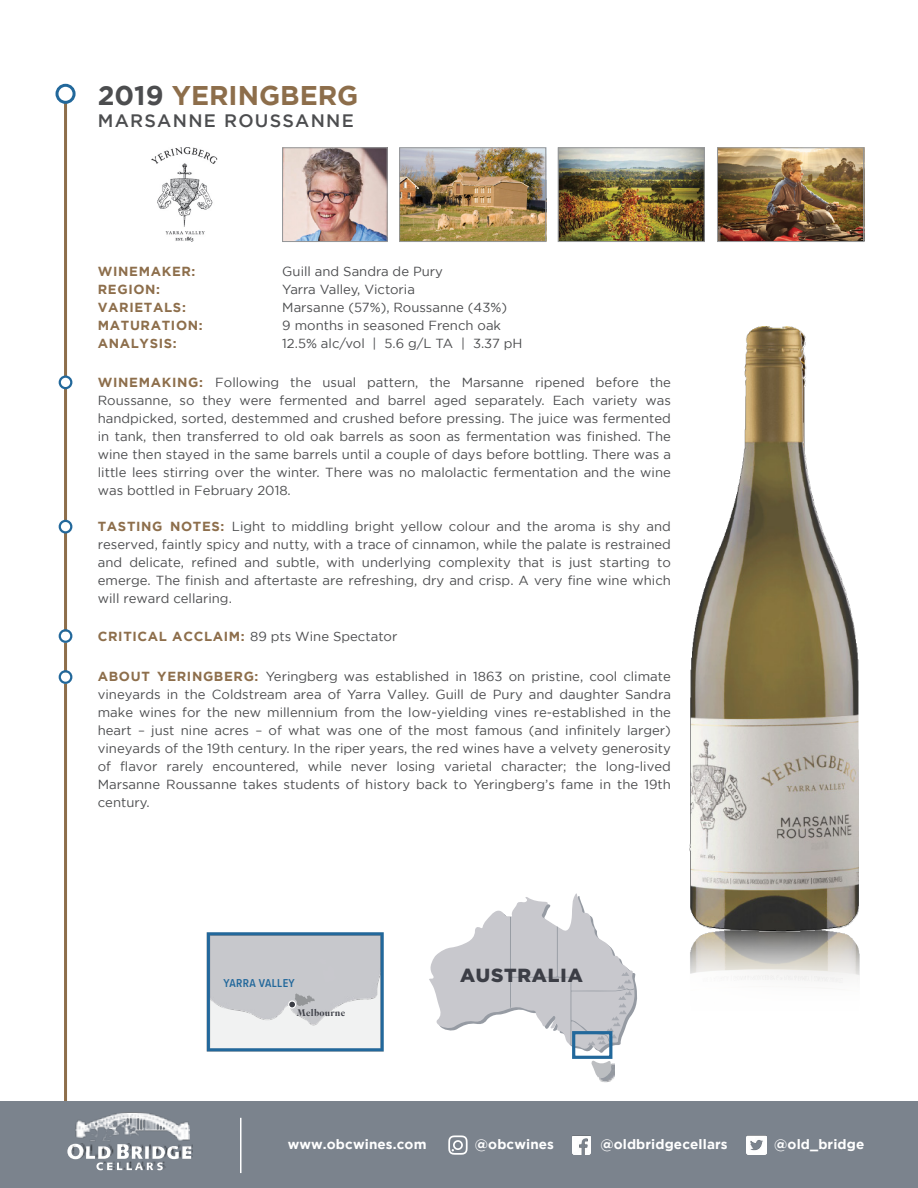
<style>
.page{position:relative;width:918px;height:1188px;background:#fff}
.page>*{position:absolute;margin:0;border:0;box-sizing:border-box;transform-origin:0 0}
.t1{font:700 27px "Gotham";color:#8d6e4b}
.t2{font:900 19.05px "Gotham";letter-spacing:.05em;color:#3c3e46}
.t3{font:500 18px "Gotham";letter-spacing:.075em;color:#4c4d4f}
.t4{font:700 13.5px "Gotham";letter-spacing:.01em;color:#fff}
.t5{font:13.2px/18px "Gotham";color:#4c4d4f;text-align:justify}
.t6{font:700 13.2px/18px "Gotham";letter-spacing:.05em;color:#8d6e4b}
.t7{font:600 11.85px "Proxima Nova Cond";letter-spacing:.025em;color:#22689b}
.t8{font:500 9.45px "Superior Title";letter-spacing:.025em;color:#3c3e46}
.s1{color:#4c4d4f}
.s2{font-weight:700;color:#8d6e4b}
</style>
<div class="page">
<img style="left:690px;top:932px;width:170px;height:51px">
<img style="left:690px;top:326px;width:169px;height:606px">
<img style="left:151px;top:148px;width:67px;height:94px">
<hr style="left:64px;top:85px;width:3px;height:1026px;background:#8d6e4b">
<img style="left:284px;top:149px;width:102px;height:91px">
<div style="left:282px;top:147px;width:106px;height:95px;border:1px solid #949698"></div>
<img style="left:560px;top:149px;width:143px;height:91px">
<div style="left:558px;top:147px;width:147px;height:95px;border:1px solid #949698"></div>
<img style="left:401px;top:149px;width:143px;height:91px">
<div style="left:399px;top:147px;width:147px;height:95px;border:1px solid #949698"></div>
<div style="left:57px;top:85px;width:17px;height:17px;background:#fff;border-radius:50%"></div>
<div style="left:56px;top:84px;width:20px;height:20px;border:3px solid #22689b;border-radius:50%"></div>
<img style="left:719px;top:149px;width:143px;height:91px">
<div style="left:717px;top:147px;width:147px;height:95px;border:1px solid #949698"></div>
<div style="left:60px;top:521px;width:11px;height:11px;background:#fff;border-radius:50%"></div>
<div style="left:59px;top:520px;width:13px;height:14px;border:2px solid #22689b;border-radius:50%"></div>
<div style="left:60px;top:631px;width:11px;height:12px;background:#fff;border-radius:50%"></div>
<div style="left:59px;top:629px;width:13px;height:14px;border:2px solid #22689b;border-radius:50%"></div>
<div style="left:60px;top:672px;width:11px;height:12px;background:#fff;border-radius:50%"></div>
<div style="left:59px;top:670px;width:13px;height:14px;border:2px solid #22689b;border-radius:50%"></div>
<div style="left:60px;top:377px;width:11px;height:11px;background:#fff;border-radius:50%"></div>
<div style="left:59px;top:376px;width:13px;height:13px;border:2px solid #22689b;border-radius:50%"></div>
<img style="left:206px;top:932px;width:178px;height:120px">
<img style="left:599px;top:1063px;width:16px;height:20px">
<svg style="left:591px;top:1060px;width:20px;height:19px"></svg>
<svg style="left:429px;top:894px;width:208px;height:159px"></svg>
<div style="left:572px;top:1031px;width:40px;height:28px;border:3px solid #22689b"></div>
<div style="left:0;top:1102px;width:918px;height:86px;background:#7b838d"></div>
<img style="left:572px;top:1136px;width:19px;height:18px">
<img style="left:747px;top:1135px;width:19px;height:20px">
<svg style="left:448px;top:1135px;width:20px;height:20px"></svg>
<svg style="left:67px;top:1145px;width:4px;height:13px"></svg>
<img style="left:75px;top:1113px;width:114px;height:28px">
<img style="left:71px;top:1144px;width:122px;height:27px">
<hr style="left:240px;top:1118px;width:2px;height:55px;background:#fff">
<h1 class="t1" style="left:98px;top:80px;width:262px"><span class="s1">2019</span> YERINGBERG</h1>
<h3 class="t3" style="left:98px;top:110px;width:258px">MARSANNE ROUSSANNE</h3>
<p class="t6" style="left:98px;top:262px;width:106px">WINEMAKER:<br>REGION:<br>VARIETALS:<br>MATURATION:<br>ANALYSIS:</p>
<p class="t5" style="left:282px;top:262px;width:242px;text-align:left">Guill and Sandra de Pury<br>Yarra Valley, Victoria<br>Marsanne (57%), Roussanne (43%)<br>9 months in seasoned French oak<br>12.5% alc/vol | 5.6 g/L TA | 3.37 pH</p>
<p class="t5" style="left:98px;top:373px;width:575px"><span class="s2">WINEMAKING:</span> Following the usual pattern, the Marsanne ripened before the Roussanne, so they were fermented and barrel aged separately. Each variety was handpicked, sorted, destemmed and crushed before pressing. The juice was fermented in tank, then transferred to old oak barrels as soon as fermentation was finished. The wine then stayed in the same barrels until a couple of days before bottling. There was a little lees stirring over the winter. There was no malolactic fermentation and the wine was bottled in February 2018.</p>
<p class="t5" style="left:98px;top:517px;width:575px"><span class="s2">TASTING NOTES:</span> Light to middling bright yellow colour and the aroma is shy and reserved, faintly spicy and nutty, with a trace of cinnamon, while the palate is restrained and delicate, refined and subtle, with underlying complexity that is just starting to emerge. The finish and aftertaste are refreshing, dry and crisp. A very fine wine which will reward cellaring.</p>
<p class="t5" style="left:98px;top:627px;width:301px"><span class="s2">CRITICAL ACCLAIM:</span> 89 pts Wine Spectator</p>
<p class="t5" style="left:98px;top:668px;width:575px"><span class="s2">ABOUT YERINGBERG:</span> Yeringberg was established in 1863 on pristine, cool climate vineyards in the Coldstream area of Yarra Valley. Guill de Pury and daughter Sandra make wines for the new millennium from the low-yielding vines re-established in the heart – just nine acres – of what was one of the most famous (and infinitely larger) vineyards of the 19th century. In the riper years, the red wines have a velvety generosity of flavor rarely encountered, while never losing varietal character; the long-lived Marsanne Roussanne takes students of history back to Yeringberg’s fame in the 19th century.</p>
<p class="t7" style="left:224px;top:974px;width:73px">YARRA VALLEY</p>
<p class="t8" style="left:297px;top:1007px;width:50px">Melbourne</p>
<h2 class="t2" style="left:460px;top:964px;width:124px">AUSTRALIA</h2>
<p class="t4" style="left:288px;top:1136px;width:140px">www.obcwines.com</p>
<p class="t4" style="left:475px;top:1136px;width:81px">@obcwines</p>
<p class="t4" style="left:600px;top:1136px;width:129px">@oldbridgecellars</p>
<p class="t4" style="left:774px;top:1136px;width:92px">@old_bridge</p>
</div>
